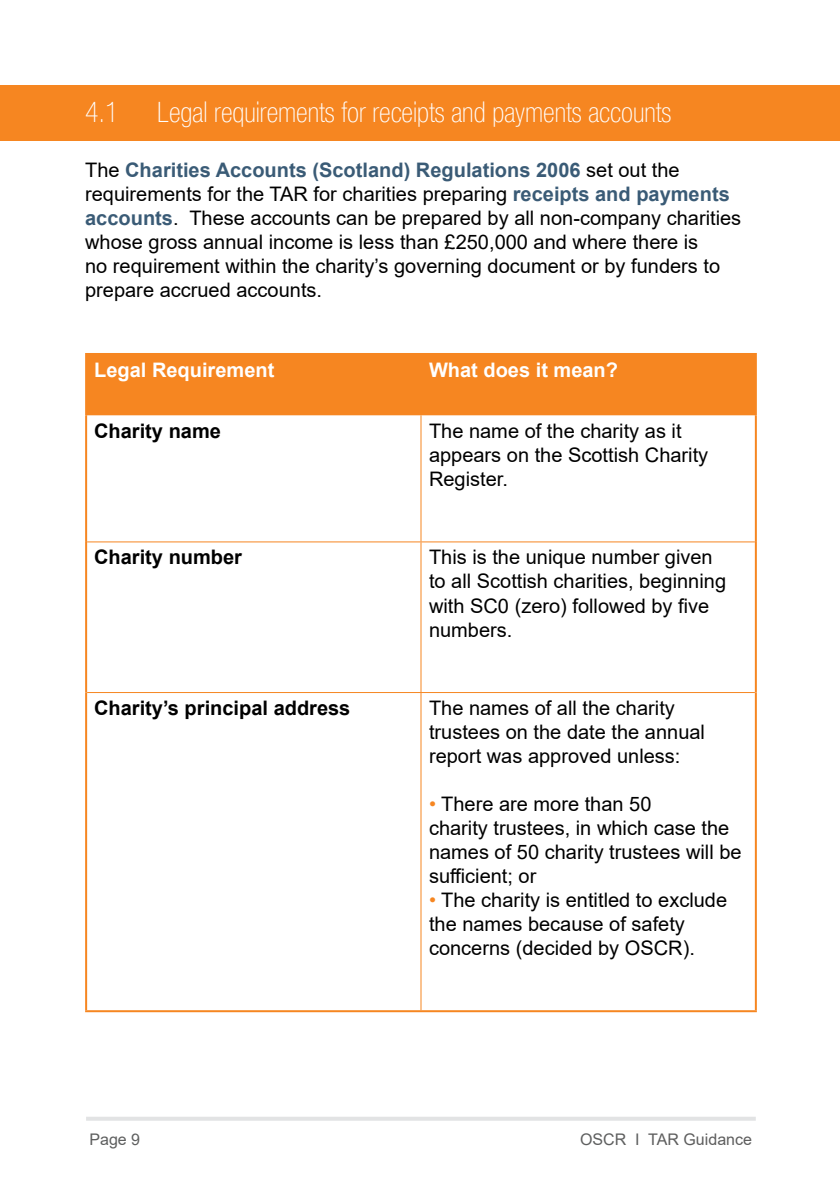
<style>
.page{position:relative;width:840px;height:1191px;background:#fff}
.page>*{position:absolute;margin:0;border:0;box-sizing:border-box;transform-origin:0 0}
.t1{font:100 condensed 28px "Helvetica Neue LT Pro";color:#fff}
.t2{font:20px/24px "Arial";color:#000}
.t3{font:700 20px "Arial";color:#000}
.t4{font:700 20px "Arial";color:#fff}
.t5{font:16px "Arial";color:#5e5e5e}
.t6{font:16px "Arial";color:#5e5f5f}
.s1{font-weight:700;color:#3a5b76}
.s2{color:#f68621}
.s3{color:#5e5f5f}
</style>
<div class="page">
<hr style="left:86px;top:1117px;width:669px;height:3px;background:#e2e3e4">
<div style="left:87px;top:355px;width:667px;height:60px;background:#f68621"></div>
<hr style="left:85px;top:353px;width:336px;height:2px;background:#f68621">
<hr style="left:85px;top:355px;width:2px;height:60px;background:#f68621">
<hr style="left:421px;top:353px;width:335px;height:2px;background:#f68621">
<hr style="left:754px;top:355px;width:2px;height:60px;background:#f68621">
<hr style="left:85px;top:415px;width:2px;height:127px;background:#f68621">
<hr style="left:754px;top:415px;width:2px;height:127px;background:#f68621">
<hr style="left:420px;top:415px;width:1px;height:126px;background:#f68621">
<hr style="left:87px;top:541px;width:334px;height:1px;background:#f68621">
<hr style="left:421px;top:541px;width:333px;height:1px;background:#f68621">
<hr style="left:420px;top:542px;width:1px;height:150px;background:#f68621">
<hr style="left:85px;top:542px;width:2px;height:150px;background:#f68621">
<hr style="left:754px;top:542px;width:2px;height:150px;background:#f68621">
<hr style="left:87px;top:692px;width:334px;height:1px;background:#f68621">
<hr style="left:421px;top:692px;width:333px;height:1px;background:#f68621">
<hr style="left:420px;top:693px;width:1px;height:317px;background:#f68621">
<hr style="left:85px;top:692px;width:2px;height:318px;background:#f68621">
<hr style="left:754px;top:692px;width:2px;height:318px;background:#f68621">
<hr style="left:85px;top:1010px;width:336px;height:2px;background:#f68621">
<hr style="left:421px;top:1010px;width:335px;height:2px;background:#f68621">
<div style="left:0;top:85px;width:839px;height:56px;background:#f68621"></div>
<h1 class="t1" style="left:85px;top:97px;width:35px">4.1</h1>
<h1 class="t1" style="left:157px;top:97px;width:515px">Legal requirements for receipts and payments accounts</h1>
<p class="t2" style="left:85px;top:158px;width:657px">The <span class="s1">Charities Accounts (Scotland) Regulations 2006</span> set out the requirements for the TAR for charities preparing <span class="s1">receipts and payments accounts</span>. These accounts can be prepared by all non-company charities whose gross annual income is less than £250,000 and where there is<br>no requirement within the charity’s governing document or by funders to prepare accrued accounts.</p>
<p class="t4" style="left:94px;top:355px;width:182px">Legal Requirement</p>
<p class="t4" style="left:429px;top:355px;width:190px">What does it mean?</p>
<p class="t3" style="left:94px;top:417px;width:128px">Charity name</p>
<p class="t2" style="left:429px;top:419px;width:281px">The name of the charity as it appears on the Scottish Charity<br>Register.</p>
<p class="t3" style="left:94px;top:543px;width:149px">Charity number</p>
<p class="t2" style="left:429px;top:545px;width:298px">This is the unique number given to all Scottish charities, beginning with SC0 (zero) followed by five numbers.</p>
<p class="t3" style="left:94px;top:694px;width:258px">Charity’s principal address</p>
<p class="t2" style="left:429px;top:696px;width:277px">The names of all the charity trustees on the date the annual report was approved unless:</p>
<p class="t2" style="left:429px;top:792px;width:314px"><span class="s2">•</span> There are more than 50<br>charity trustees, in which case the names of 50 charity trustees will be sufficient; or</p>
<p class="t2" style="left:429px;top:888px;width:299px"><span class="s2">•</span> The charity is entitled to exclude the names because of safety concerns (decided by OSCR).</p>
<p class="t6" style="left:89px;top:1128px;width:52px">Page 9</p>
<p class="t5" style="left:579px;top:1128px;width:173px"><span class="s3">OSCR I</span> TAR Guidance</p>
</div>
